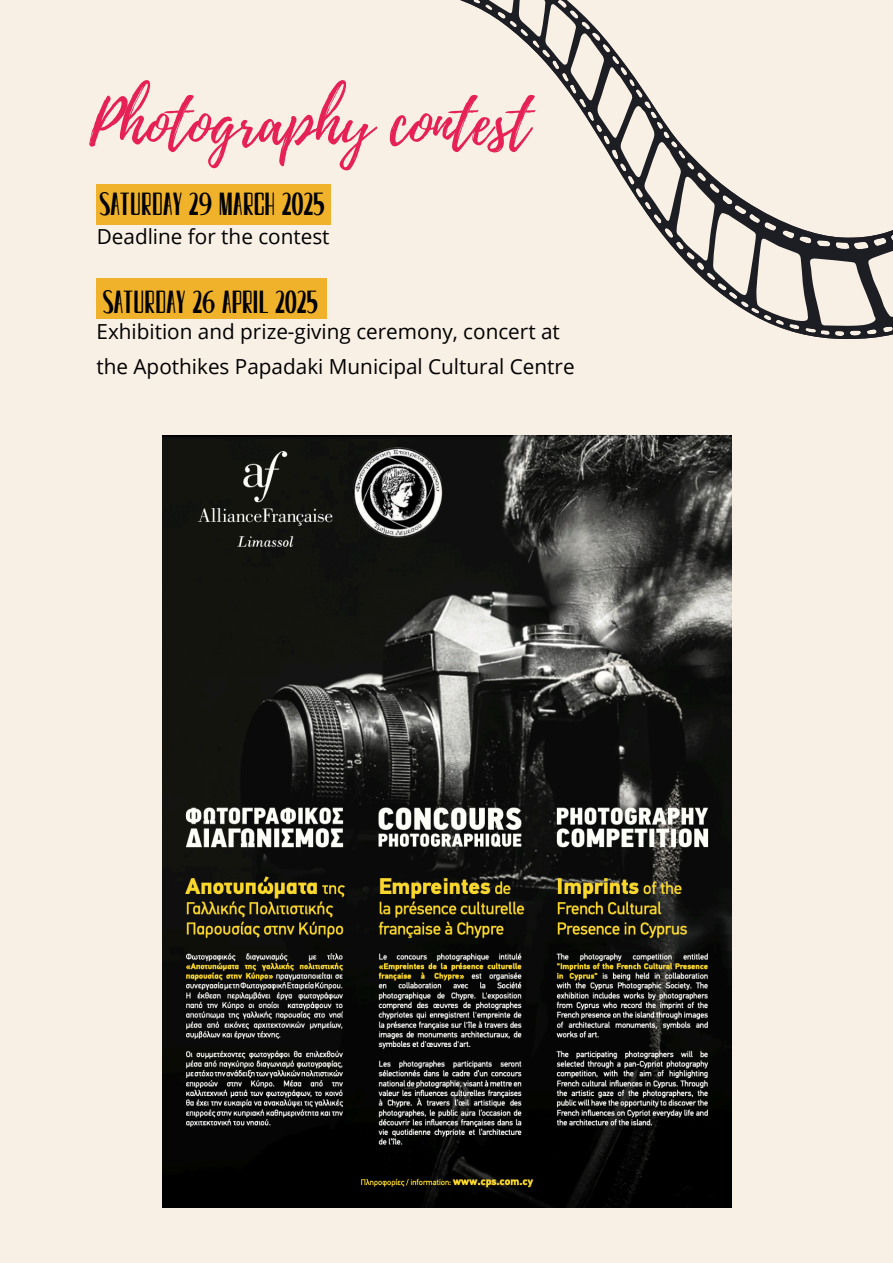
<style>
.page{position:relative;width:893px;height:1263px;background:#f8efe5}
.page>*{position:absolute;margin:0;border:0;box-sizing:border-box;transform-origin:0 0}
.t1{font:60.6px "Playlist Script";color:#e52155}
.t2{font:27.97px "Clutch";letter-spacing:-.01em;color:#000}
.t3{font:20.7px/34.9px "Open Sans";color:#000}
</style>
<div class="page">
<img style="left:162px;top:435px;width:569px;height:773px">
<div style="left:96px;top:184px;width:235px;height:40px;background:#f0b22b"></div>
<div style="left:96px;top:278px;width:230px;height:41px;background:#f0b22b"></div>
<svg style="left:460px;top:0;width:433px;height:339px"></svg>
<h2 class="t1" style="left:89px;top:80px;width:441px">Photography contest</h2>
<p class="t2" style="left:100px;top:187px;width:227px">SATURDAY 29 MARCH 2025</p>
<h2 class="t3" style="left:97px;top:219px;width:234px">Deadline for the contest</h2>
<p class="t2" style="left:103px;top:285px;width:217px">SATURDAY 26 APRIL 2025</p>
<h1 class="t3" style="left:96px;top:313px;width:480px">Exhibition and prize-giving ceremony, concert at the Apothikes Papadaki Municipal Cultural Centre</h1>
</div>
